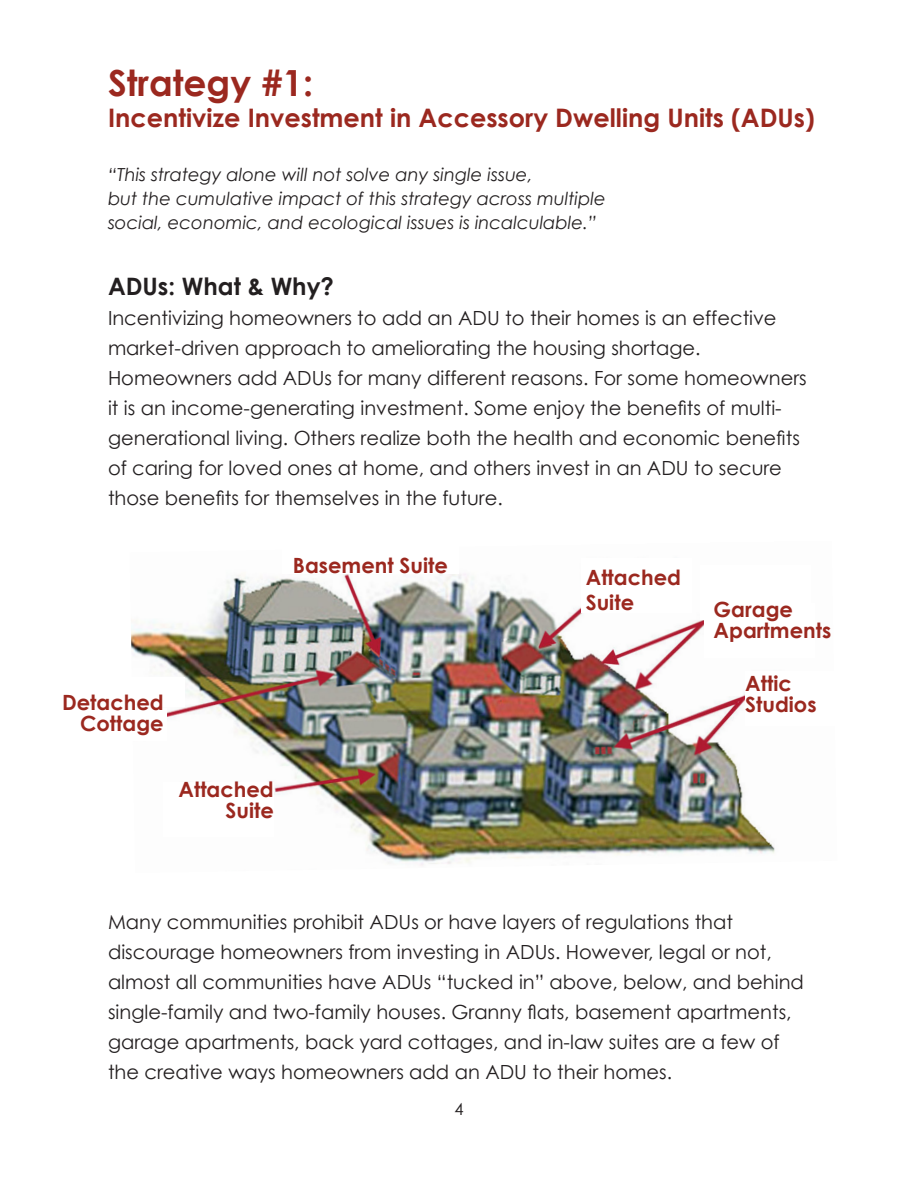
<style>
.page{position:relative;width:918px;height:1188px;background:#fff}
.page>*{position:absolute;margin:0;border:0;box-sizing:border-box;transform-origin:0 0}
.t1{font:700 36px "Century Gothic";color:#9b281f}
.t2{font:700 25.5px "Century Gothic";color:#9b281f}
.t3{font:700 24px "Century Gothic";color:#231f20}
.t4{font:700 21px "Century Gothic";color:#9b281f}
.t5{font:19.5px/30px "Century Gothic";color:#231f20}
.t6{font:italic 18px "Century Gothic";color:#231f20}
.t7{font:16.5px "Century Gothic";color:#231f20}
</style>
<div class="page">
<img style="left:131px;top:573px;width:644px;height:293px">
<div style="left:164px;top:782px;width:110px;height:55px;background:#fff"></div>
<div style="left:745px;top:672px;width:110px;height:54px;background:#fff"></div>
<div style="left:704px;top:604px;width:110px;height:54px;background:#fff"></div>
<div style="left:45px;top:677px;width:140px;height:30px;background:#fff"></div>
<div style="left:56px;top:708px;width:111px;height:32px;background:#fff"></div>
<div style="left:581px;top:559px;width:110px;height:54px;background:#fff"></div>
<div style="left:701px;top:565px;width:110px;height:55px;background:#fff"></div>
<p class="t1" style="left:108px;top:61px;width:207px">Strategy #1:</p>
<p class="t2" style="left:108px;top:102px;width:708px">Incentivize Investment in Accessory Dwelling Units (ADUs)</p>
<p class="t6" style="left:108px;top:163px;width:426px">“This strategy alone will not solve any single issue,</p>
<p class="t6" style="left:108px;top:187px;width:499px">but the cumulative impact of this strategy across multiple</p>
<p class="t6" style="left:108px;top:211px;width:490px">social, economic, and ecological issues is incalculable.”</p>
<p class="t3" style="left:108px;top:271px;width:228px">ADUs: What &amp; Why?</p>
<p class="t5" style="left:108px;top:302px;width:700px">Incentivizing homeowners to add an ADU to their homes is an effective market-driven approach to ameliorating the housing shortage.<br>Homeowners add ADUs for many different reasons. For some homeowners it is an income-generating investment. Some enjoy the benefits of multi&shy;generational living. Others realize both the health and economic benefits of caring for loved ones at home, and others invest in an ADU to secure those benefits for themselves in the future.</p>
<p class="t4" style="left:293px;top:552px;width:156px">Basement Suite</p>
<p class="t4" style="left:586px;top:564px;width:97px">Attached</p>
<p class="t4" style="left:586px;top:589px;width:50px">Suite</p>
<p class="t4" style="left:714px;top:596px;width:81px">Garage</p>
<p class="t4" style="left:714px;top:617px;width:119px">Apartments</p>
<p class="t4" style="left:745px;top:670px;width:48px">Attic</p>
<p class="t4" style="left:62px;top:689px;width:103px">Detached</p>
<p class="t4" style="left:745px;top:691px;width:73px">Studios</p>
<p class="t4" style="left:80px;top:710px;width:85px">Cottage</p>
<p class="t4" style="left:178px;top:776px;width:97px">Attached</p>
<p class="t4" style="left:226px;top:797px;width:50px">Suite</p>
<p class="t5" style="left:108px;top:907px;width:697px">Many communities prohibit ADUs or have layers of regulations that discourage homeowners from investing in ADUs. However, legal or not, almost all communities have ADUs “tucked in” above, below, and behind single-family and two-family houses. Granny flats, basement apartments, garage apartments, back yard cottages, and in-law suites are a few of the creative ways homeowners add an ADU to their homes.</p>
<p class="t7" style="left:454px;top:1099px;width:11px">4</p>
</div>
